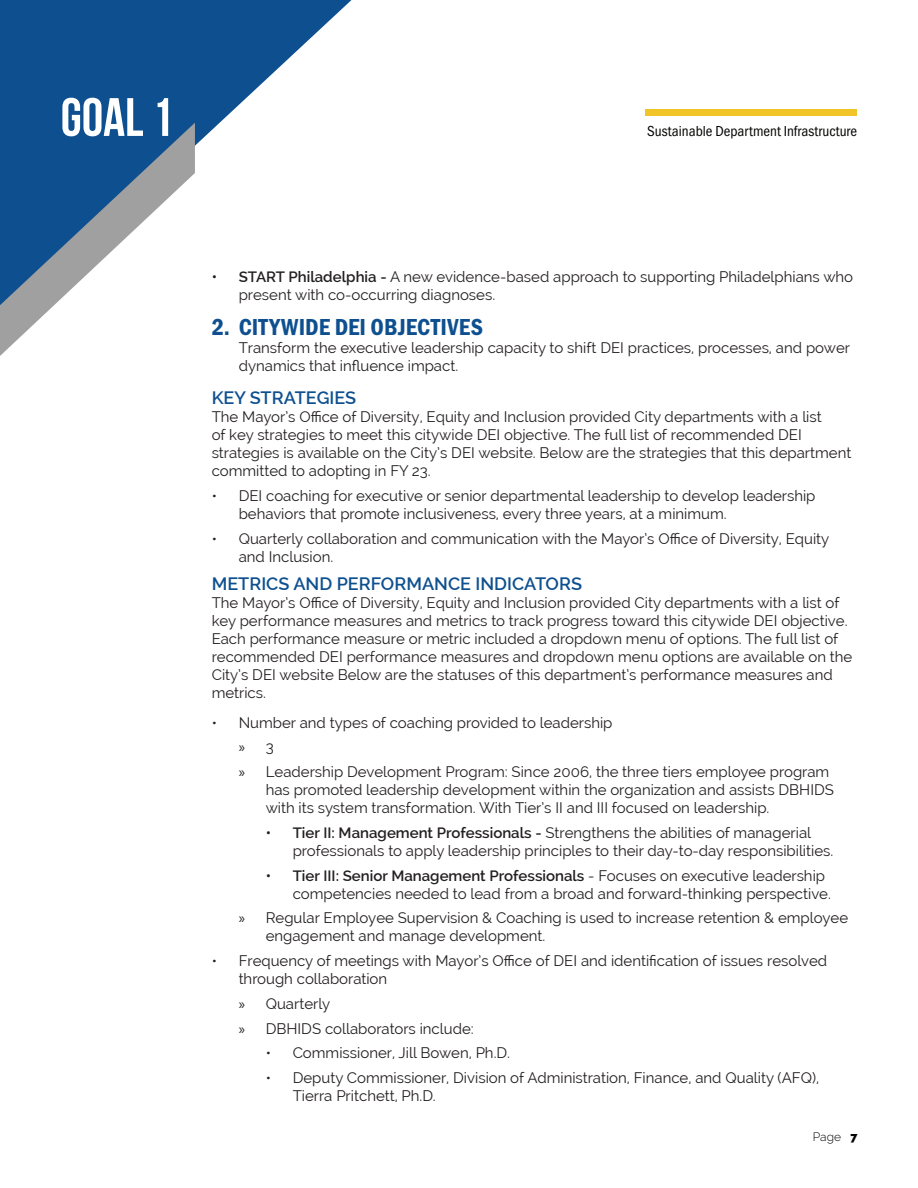
<style>
.page{position:relative;width:918px;height:1188px;background:#fff}
.page>*{position:absolute;margin:0;border:0;box-sizing:border-box;transform-origin:0 0}
.t1{font:700 54px "Bebas Neue";color:#fff}
.t2{font:24px "Franklin Gothic URW Con Dem";letter-spacing:.01em;color:#0e508f}
.t3{font:600 18px "Raleway";color:#0e508f}
.t4{font:15px/18px "Raleway";color:#231f20}
.t5{font:15px "Franklin Gothic URW Con Boo";color:#040503}
.t6{font:15px "Myriad Pro";color:#231f20}
.t7{font:300 12px "Raleway";color:#040503}
.s1{font-weight:600}
.s2{font-family:"Raleway"}
.s3{font-family:"Myriad Pro"}
.s4{font-weight:900}
</style>
<div class="page">
<svg style="left:0;top:0;width:351px;height:146px;fill:#0e508f"></svg>
<svg style="left:0;top:123px;width:195px;height:233px"></svg>
<div style="left:646px;top:109px;width:211px;height:6px;background:#f1c527"></div>
<p class="t1" style="left:61px;top:88px;width:114px">Goal 1</p>
<p class="t5" style="left:647px;top:122px;width:211px">Sustainable Department Infrastructure</p>
<p class="t4" style="left:239px;top:268px;width:616px;text-indent:-27px"><span class="s1">• START Philadelphia -</span> A new evidence-based approach to supporting Philadelphians who present with co-occurring diagnoses.</p>
<p class="t2" style="left:212px;top:311px;width:273px">2. CITYWIDE DEI OBJECTIVES</p>
<p class="t4" style="left:239px;top:339px;width:613px">Transform the executive leadership capacity to shift DEI practices, processes, and power dynamics that influence impact.</p>
<p class="t3" style="left:212px;top:388px;width:146px">KEY STRATEGIES</p>
<p class="t4" style="left:212px;top:408px;width:641px">The Mayor’s Office of Diversity, Equity and Inclusion provided City departments with a list<br>of key strategies to meet this citywide DEI objective. The full list of recommended DEI strategies is available on the City’s DEI website. Below are the strategies that this department committed to adopting in FY 23.</p>
<p class="t4" style="left:239px;top:487px;width:578px;text-indent:-27px">• DEI coaching for executive or senior departmental leadership to develop leadership behaviors that promote inclusiveness, every three years, at a minimum.</p>
<p class="t4" style="left:239px;top:530px;width:592px;text-indent:-27px">• Quarterly collaboration and communication with the Mayor’s Office of Diversity, Equity and Inclusion.</p>
<p class="t3" style="left:212px;top:574px;width:372px">METRICS AND PERFORMANCE INDICATORS</p>
<p class="t4" style="left:212px;top:594px;width:642px">The Mayor’s Office of Diversity, Equity and Inclusion provided City departments with a list of key performance measures and metrics to track progress toward this citywide DEI objective.<br>Each performance measure or metric included a dropdown menu of options. The full list of recommended DEI performance measures and dropdown menu options are available on the City’s DEI website Below are the statuses of this department’s performance measures and metrics.</p>
<p class="t4" style="left:212px;top:713px;width:402px">• Number and types of coaching provided to leadership</p>
<p class="t6" style="left:239px;top:738px;width:37px">» <span class="s2">3</span></p>
<p class="t4" style="left:266px;top:763px;width:570px;text-indent:-27px"><span class="s3">»</span> Leadership Development Program: Since 2006, the three tiers employee program has promoted leadership development within the organization and assists DBHIDS with its system transformation. With Tier’s II and III focused on leadership.</p>
<p class="t4" style="left:293px;top:824px;width:542px;text-indent:-27px"><span class="s1">• Tier II: Management Professionals -</span> Strengthens the abilities of managerial professionals to apply leadership principles to their day-to-day responsibilities.</p>
<p class="t4" style="left:293px;top:866px;width:540px;text-indent:-27px"><span class="s1">• Tier III: Senior Management Professionals</span> - Focuses on executive leadership competencies needed to lead from a broad and forward-thinking perspective.</p>
<p class="t4" style="left:266px;top:909px;width:584px;text-indent:-27px"><span class="s3">»</span> Regular Employee Supervision &amp; Coaching is used to increase retention &amp; employee engagement and manage development.</p>
<p class="t4" style="left:239px;top:952px;width:590px;text-indent:-27px">• Frequency of meetings with Mayor’s Office of DEI and identification of issues resolved through collaboration</p>
<p class="t4" style="left:239px;top:995px;width:93px"><span class="s3">»</span> Quarterly</p>
<p class="t4" style="left:239px;top:1019px;width:237px"><span class="s3">»</span> DBHIDS collaborators include:</p>
<p class="t4" style="left:266px;top:1044px;width:246px">• Commissioner, Jill Bowen, Ph.D.</p>
<p class="t4" style="left:293px;top:1069px;width:528px;text-indent:-27px">• Deputy Commissioner, Division of Administration, Finance, and Quality (AFQ),<br>Tierra Pritchett, Ph.D.</p>
<p class="t7" style="left:813px;top:1130px;width:46px">Page <span class="s4">7</span></p>
</div>
